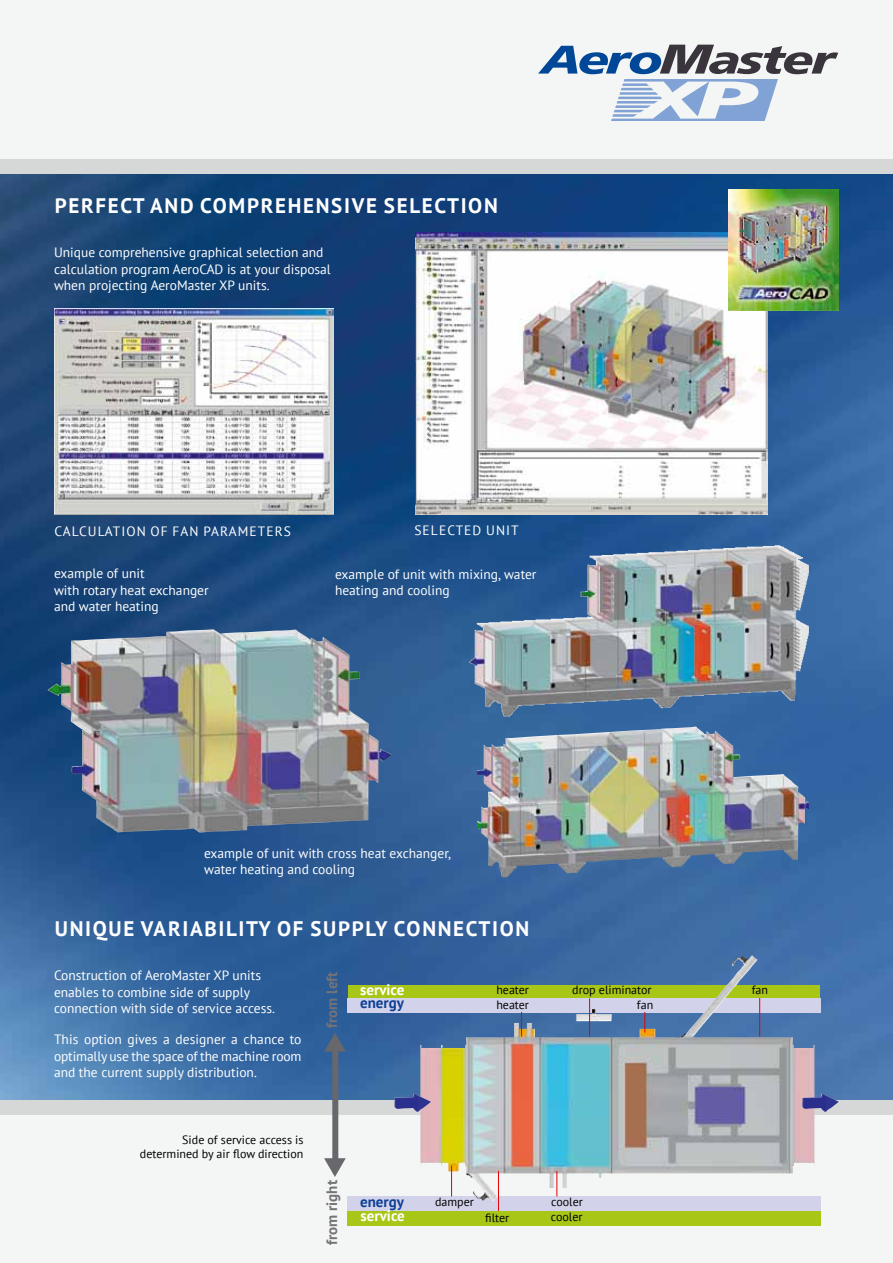
<style>
.page{position:relative;width:893px;height:1263px;background:#fff}
.page>*{position:absolute;margin:0;border:0;box-sizing:border-box;transform-origin:0 0}
.t1{font:700 21px "PT Sans";letter-spacing:.08em;color:#fff}
.t2{font:700 15px "PT Sans";color:#757378}
.t3{font:700 15px "PT Sans";color:#fff}
.t4{font:700 15px "PT Sans";color:#0e4096}
.t5{font:13.5px/16.5px "PT Sans";color:#fff}
.t6{font:12px/14.4px "PT Sans";color:#000;text-align:right}
</style>
<div class="page">
<img style="left:0;top:173px;width:893px;height:927px">
<div style="left:0;top:1114px;width:893px;height:149px;background:#f4f5f5"></div>
<div style="left:0;top:1100px;width:893px;height:14px;background:#d6d8d8"></div>
<div style="left:0;top:0;width:893px;height:162px;background:#f4f5f5"></div>
<div style="left:0;top:159px;width:893px;height:14px;background:#d6d8d8"></div>
<svg style="left:538px;top:45px;width:300px;height:76px"></svg>
<img style="left:54px;top:308px;width:280px;height:206px">
<img style="left:415px;top:233px;width:352px;height:281px">
<div style="left:348px;top:1211px;width:473px;height:14px;background:#a8c615"></div>
<div style="left:348px;top:1196px;width:473px;height:15px;background:#d2d3ea"></div>
<div style="left:348px;top:998px;width:473px;height:15px;background:#d2d3ea"></div>
<div style="left:348px;top:984px;width:472px;height:13px;background:#a8c615"></div>
<div style="left:332px;top:1049px;width:6px;height:110px;background:#68676c"></div>
<svg style="left:324px;top:1033px;width:22px;height:18px"></svg>
<svg style="left:324px;top:1158px;width:22px;height:19px"></svg>
<img style="left:420px;top:955px;width:394px;height:246px">
<img style="left:801px;top:1093px;width:38px;height:19px">
<img style="left:394px;top:1093px;width:37px;height:19px">
<svg style="left:644px;top:1012px;width:1px;height:21px"></svg>
<hr style="left:759px;top:998px;width:1px;height:38px;background:#e60005">
<hr style="left:589px;top:998px;width:1px;height:38px;background:#e60005">
<svg style="left:521px;top:1012px;width:1px;height:24px"></svg>
<hr style="left:451px;top:1165px;width:1px;height:31px;background:#e60005">
<hr style="left:498px;top:1171px;width:1px;height:40px;background:#e60005">
<svg style="left:556px;top:1171px;width:1px;height:25px"></svg>
<img style="left:729px;top:189px;width:110px;height:121px">
<img style="left:469px;top:545px;width:340px;height:171px">
<img style="left:47px;top:629px;width:345px;height:204px">
<img style="left:477px;top:727px;width:332px;height:150px">
<h1 class="t1" style="left:55px;top:191px;width:444px">PERFECT AND COMPREHENSIVE SELECTION</h1>
<p class="t5" style="left:54px;top:244px;width:278px">Unique comprehensive graphical selection and calculation program AeroCAD is at your disposal when projecting AeroMaster XP units.</p>
<p class="t5" style="left:55px;top:523px;width:18px">Calculatio</p>
<p class="t5" style="left:137px;top:523px;width:77px">n of fan parameters</p>
<p class="t5" style="left:414px;top:522px;width:18px">Selected</p>
<p class="t5" style="left:486px;top:522px;width:27px">unit</p>
<p class="t5" style="left:54px;top:565px;width:156px">example of unit<br>with rotary heat exchanger and water heating</p>
<p class="t5" style="left:335px;top:565px;width:203px">example of unit with mixing, water heating and cooling</p>
<p class="t5" style="left:204px;top:845px;width:248px">example of unit with cross heat exchanger, water heating and cooling</p>
<h1 class="t1" style="left:55px;top:915px;width:476px">UNIQUE VARIABILITY OF SUPPLY CONNECTION</h1>
<p class="t5" style="left:54px;top:967px;width:222px">Construction of AeroMaster XP units enables to combine side of supply connection with side of service access.</p>
<p class="t5" style="left:54px;top:1031px;width:249px;text-align:justify">This option gives a designer a chance to optimally use the space of the machine room and the current supply distribution.</p>
<p class="t6" style="left:140px;top:1132px;width:165px">Side of service access is determined by air flow direction</p>
<p class="t2" style="left:322px;top:1028px;width:57px;rotate:-90deg">FROM LEFT</p>
<p class="t3" style="left:360px;top:979px;width:46px">SERVICE</p>
<p class="t6" style="left:496px;top:982px;width:34px">heater</p>
<p class="t6" style="left:572px;top:982px;width:81px">drop eliminator</p>
<p class="t6" style="left:752px;top:982px;width:18px">fan</p>
<p class="t6" style="left:496px;top:997px;width:34px">heater</p>
<p class="t4" style="left:360px;top:993px;width:46px">ENERGY</p>
<p class="t6" style="left:637px;top:997px;width:18px">fan</p>
<p class="t2" style="left:322px;top:1245px;width:66px;rotate:-90deg">FROM RIGHT</p>
<p class="t6" style="left:435px;top:1194px;width:40px">damper</p>
<p class="t4" style="left:360px;top:1191px;width:46px">ENERGY</p>
<p class="t3" style="left:361px;top:1206px;width:46px">SERVICE</p>
<p class="t6" style="left:485px;top:1210px;width:26px">filter</p>
<p class="t6" style="left:551px;top:1193px;width:34px;line-height:15.8px;text-align:left">cooler cooler</p>
</div>
